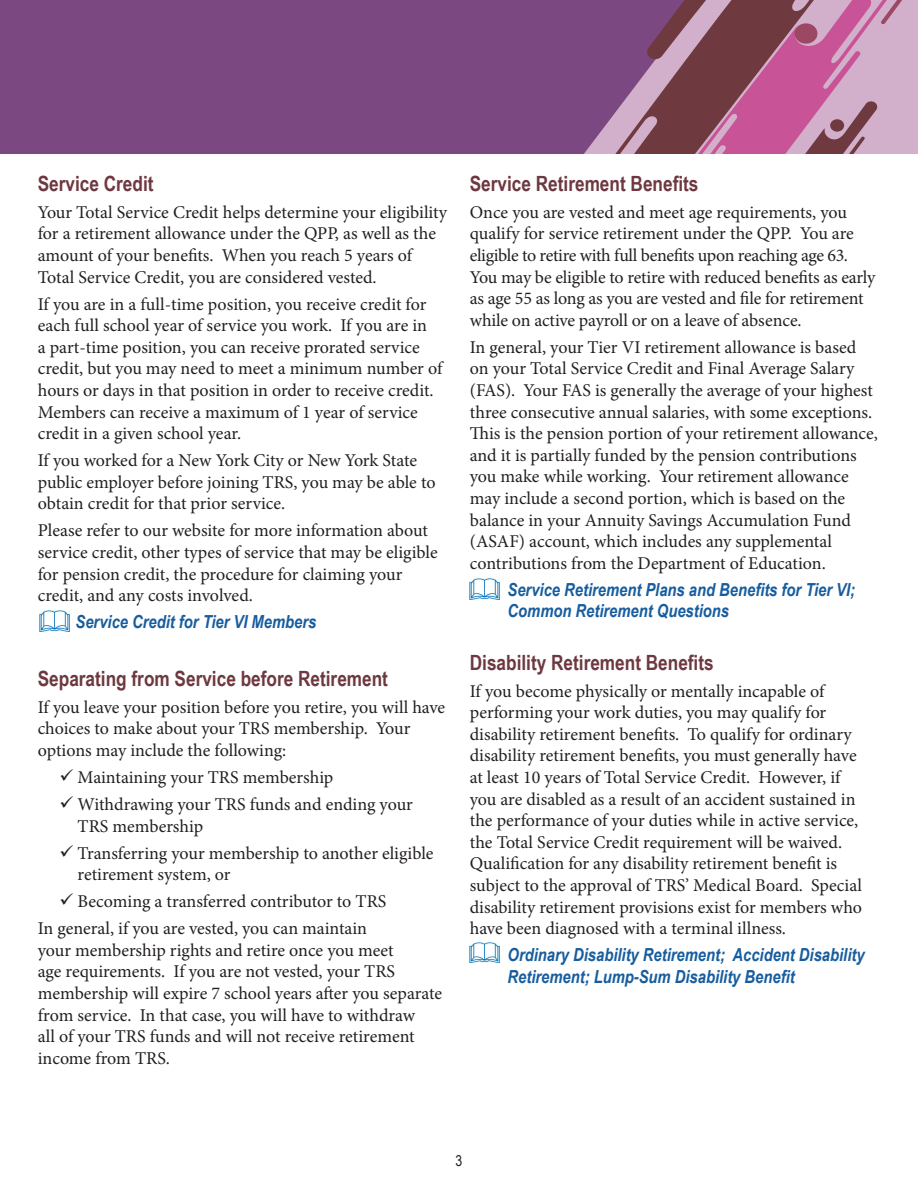
<style>
.page{position:relative;width:918px;height:1188px;background:#fff}
.page>*{position:absolute;margin:0;border:0;box-sizing:border-box;transform-origin:0 0}
.Paragraph_Style_1{font:700 21px "Arial Narrow";color:#6d383f}
.Paragraph_Style_1-2{font:18px/21.6px "Minion Pro";letter-spacing:-.005em;color:#231f20}
.Book_Name{font:italic 700 18px/21.6px "Arial Narrow";color:#175d9e}
.t1{font:15px "Arial Narrow";color:#231f20}
</style>
<div class="page">
<div style="left:0;top:0;width:536px;height:153px;background:#7c4881"></div>
<svg style="left:536px;top:0;width:132px;height:153px;background:#885787"></svg>
<svg style="left:668px;top:0;width:248px;height:153px;background:#ad6e8d"></svg>
<div style="left:830px;top:119px;width:14px;height:13px;background:#6e393f;border-radius:50%"></div>
<img style="left:39px;top:611px;width:30px;height:20px">
<img style="left:470px;top:579px;width:30px;height:20px">
<img style="left:470px;top:942px;width:30px;height:21px">
<p class="Paragraph_Style_1" style="left:38px;top:167px;width:117px">Service Credit</p>
<p class="Paragraph_Style_1-2" style="left:38px;top:201px;width:411px">Your Total Service Credit helps determine your eligibility for a retirement allowance under the QPP, as well as the amount of your benefits. When you reach 5 years of Total Service Credit, you are considered vested.</p>
<p class="Paragraph_Style_1-2" style="left:38px;top:293px;width:406px">If you are in a full-time position, you receive credit for each full school year of service you work. If you are in<br>a part-time position, you can receive prorated service credit, but you may need to meet a minimum number of hours or days in that position in order to receive credit.<br>Members can receive a maximum of 1 year of service credit in a given school year.</p>
<p class="Paragraph_Style_1-2" style="left:38px;top:450px;width:399px">If you worked for a New York City or New York State public employer before joining TRS, you may be able to obtain credit for that prior service.</p>
<p class="Paragraph_Style_1-2" style="left:38px;top:520px;width:401px">Please refer to our website for more information about service credit, other types of service that may be eligible for pension credit, the procedure for claiming your credit, and any costs involved.</p>
<p class="Book_Name" style="left:76px;top:610px;width:242px">Service Credit for Tier VI Members</p>
<p class="Paragraph_Style_1" style="left:38px;top:662px;width:352px">Separating from Service before Retirement</p>
<p class="Paragraph_Style_1-2" style="left:38px;top:696px;width:409px">If you leave your position before you retire, you will have choices to make about your TRS membership. Your options may include the following:</p>
<p class="Paragraph_Style_1-2" style="left:59px;top:767px;width:275px">✓ Maintaining your TRS membership</p>
<p class="Paragraph_Style_1-2" style="left:78px;top:794px;width:337px;text-indent:-18px">✓ Withdrawing your TRS funds and ending your<br>TRS membership</p>
<p class="Paragraph_Style_1-2" style="left:78px;top:842px;width:357px;text-indent:-18px">✓ Transferring your membership to another eligible retirement system, or</p>
<p class="Paragraph_Style_1-2" style="left:59px;top:891px;width:328px">✓ Becoming a transferred contributor to TRS</p>
<p class="Paragraph_Style_1-2" style="left:38px;top:918px;width:406px">In general, if you are vested, you can maintain<br>your membership rights and retire once you meet<br>age requirements. If you are not vested, your TRS membership will expire 7 school years after you separate from service. In that case, you will have to withdraw<br>all of your TRS funds and will not receive retirement income from TRS.</p>
<p class="Paragraph_Style_1" style="left:470px;top:167px;width:230px">Service Retirement Benefits</p>
<p class="Paragraph_Style_1-2" style="left:470px;top:201px;width:407px">Once you are vested and meet age requirements, you qualify for service retirement under the QPP. You are eligible to retire with full benefits upon reaching age 63.<br>You may be eligible to retire with reduced benefits as early as age 55 as long as you are vested and file for retirement while on active payroll or on a leave of absence.</p>
<p class="Paragraph_Style_1-2" style="left:470px;top:336px;width:410px">In general, your Tier VI retirement allowance is based on your Total Service Credit and Final Average Salary (FAS). Your FAS is generally the average of your highest three consecutive annual salaries, with some exceptions.<br>This is the pension portion of your retirement allowance, and it is partially funded by the pension contributions you make while working. Your retirement allowance may include a second portion, which is based on the balance in your Annuity Savings Accumulation Fund (ASAF) account, which includes any supplemental contributions from the Department of Education.</p>
<p class="Book_Name" style="left:508px;top:578px;width:349px">Service Retirement Plans and Benefits for Tier VI;<br>Common Retirement Questions</p>
<p class="Paragraph_Style_1" style="left:470px;top:646px;width:246px">Disability Retirement Benefits</p>
<p class="Paragraph_Style_1-2" style="left:470px;top:680px;width:394px">If you become physically or mentally incapable of performing your work duties, you may qualify for disability retirement benefits. To qualify for ordinary disability retirement benefits, you must generally have at least 10 years of Total Service Credit. However, if you are disabled as a result of an accident sustained in the performance of your duties while in active service, the Total Service Credit requirement will be waived.<br>Qualification for any disability retirement benefit is subject to the approval of TRS’ Medical Board. Special disability retirement provisions exist for members who have been diagnosed with a terminal illness.</p>
<p class="Book_Name" style="left:508px;top:943px;width:358px">Ordinary Disability Retirement; Accident Disability<br>Retirement; Lump-Sum Disability Benefit</p>
<p class="t1" style="left:456px;top:1150px;width:8px">3</p>
</div>
